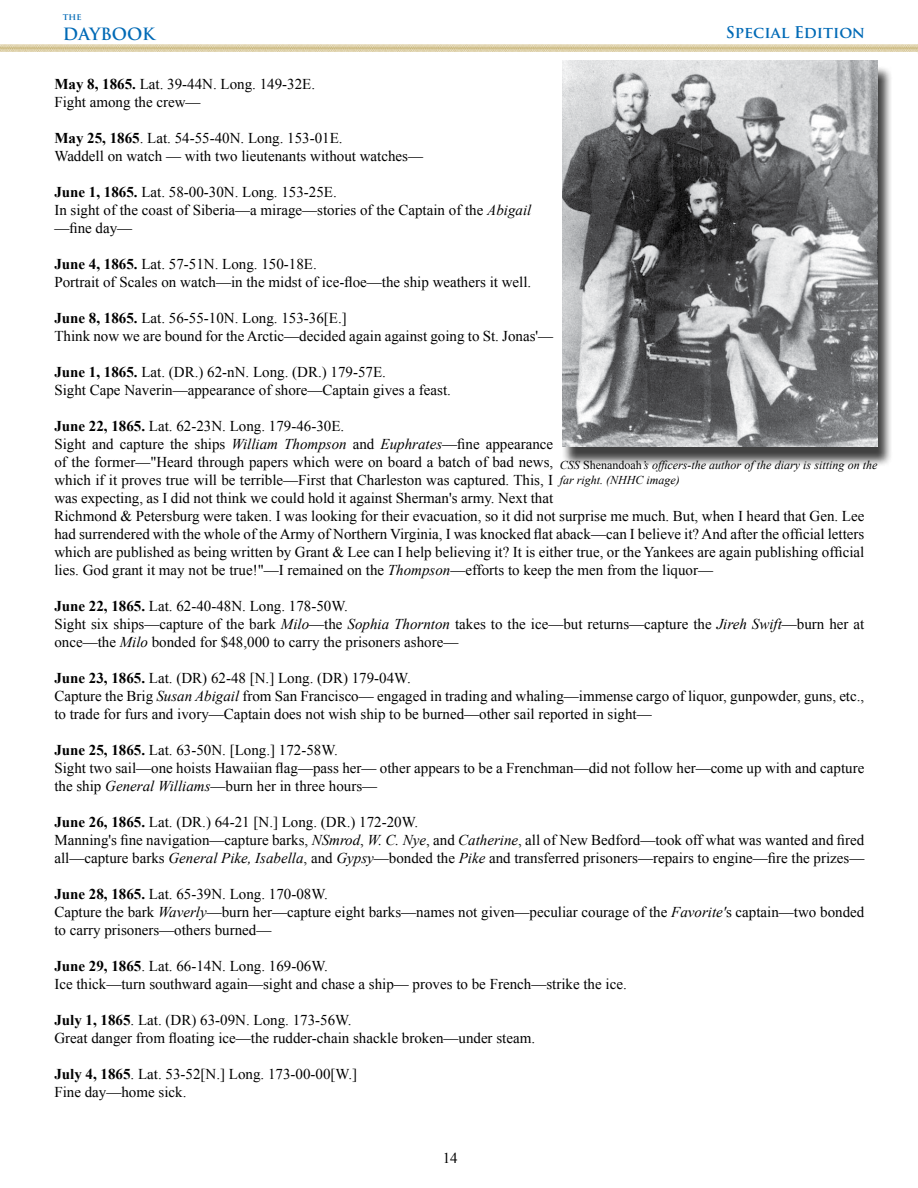
<style>
.page{position:relative;width:918px;height:1188px;background:#fff}
.page>*{position:absolute;margin:0;border:0;box-sizing:border-box;transform-origin:0 0}
.t1{font:700 16.5px "Trajan Pro";letter-spacing:-.005em;color:#006ab6}
.t2{font:700 15.75px "Trajan Pro";color:#006ab6}
.t3{font:15px/18px "Times New Roman";color:#000}
.t4{font:italic 12px/14.4px "Times New Roman";color:#000}
.t5{font:700 9px "Trajan Pro";color:#006ab6}
.s1{font-weight:700}
.s2{font-style:italic}
.s3{font-style:normal}
</style>
<div class="page">
<img style="left:0;top:44px;width:917px;height:8px">
<div style="left:561px;top:65px;width:332px;height:402px;background:#000;opacity:.75"></div>
<img style="left:562px;top:61px;width:316px;height:385px">
<p class="t5" style="left:63px;top:11px;width:20px">the</p>
<p class="t1" style="left:63px;top:23px;width:93px">DAYBOOK</p>
<p class="t2" style="left:726px;top:22px;width:141px">Special Edition</p>
<p class="t3" style="left:54px;top:75px;width:262px"><span class="s1">May 8, 1865.</span> Lat. 39-44N. Long. 149-32E.<br>Fight among the crew—</p>
<p class="t3" style="left:54px;top:129px;width:370px"><span class="s1">May 25, 1865</span>. Lat. 54-55-40N. Long. 153-01E.<br>Waddell on watch — with two lieutenants without watches—</p>
<p class="t3" style="left:54px;top:183px;width:478px"><span class="s1">June 1, 1865.</span> Lat. 58-00-30N. Long. 153-25E.<br>In sight of the coast of Siberia—a mirage—stories of the Captain of the <span class="s2">Abigail </span>—fine day—</p>
<p class="t3" style="left:54px;top:255px;width:479px"><span class="s1">June 4, 1865.</span> Lat. 57-51N. Long. 150-18E.<br>Portrait of Scales on watch—in the midst of ice-floe—the ship weathers it well.</p>
<p class="t3" style="left:54px;top:309px;width:500px"><span class="s1">June 8, 1865.</span> Lat. 56-55-10N. Long. 153-36[E.]<br>Think now we are bound for the Arctic—decided again against going to St. Jonas'—</p>
<p class="t3" style="left:54px;top:363px;width:398px"><span class="s1">June 1, 1865.</span> Lat. (DR.) 62-nN. Long. (DR.) 179-57E.<br>Sight Cape Naverin—appearance of shore—Captain gives a feast.</p>
<p class="t3" style="left:54px;top:417px;width:812px"><span class="s1">June 22, 1865.</span> Lat. 62-23N. Long. 179-46-30E.<br>Sight and capture the ships <span class="s2">William Thompson</span> and <span class="s2">Euphrates</span>—fine appearance<br>of the former—"Heard through papers which were on board a batch of bad news,<br>which if it proves true will be terrible—First that Charleston was captured. This, I<br>was expecting, as I did not think we could hold it against Sherman's army. Next that<br>Richmond &amp; Petersburg were taken. I was looking for their evacuation, so it did not surprise me much. But, when I heard that Gen. Lee had surrendered with the whole of the Army of Northern Virginia, I was knocked flat aback—can I believe it? And after the official letters which are published as being written by Grant &amp; Lee can I help believing it? It is either true, or the Yankees are again publishing official lies. God grant it may not be true!"—I remained on the <span class="s2">Thompson</span>—efforts to keep the men from the liquor—</p>
<p class="t3" style="left:54px;top:597px;width:812px"><span class="s1">June 22, 1865.</span> Lat. 62-40-48N. Long. 178-50W.<br>Sight six ships—capture of the bark <span class="s2">Milo</span>—the <span class="s2">Sophia Thornton</span> takes to the ice—but returns—capture the <span class="s2">Jireh Swift</span>—burn her at once—the <span class="s2">Milo</span> bonded for $48,000 to carry the prisoners ashore—</p>
<p class="t3" style="left:54px;top:669px;width:811px"><span class="s1">June 23, 1865.</span> Lat. (DR) 62-48 [N.] Long. (DR) 179-04W.<br>Capture the Brig <span class="s2">Susan Abigail</span> from San Francisco— engaged in trading and whaling—immense cargo of liquor, gunpowder, guns, etc., to trade for furs and ivory—Captain does not wish ship to be burned—other sail reported in sight—</p>
<p class="t3" style="left:54px;top:741px;width:811px"><span class="s1">June 25, 1865.</span> Lat. 63-50N. [Long.] 172-58W.<br>Sight two sail—one hoists Hawaiian flag—pass her— other appears to be a Frenchman—did not follow her—come up with and capture the ship <span class="s2">General Williams</span>—burn her in three hours—</p>
<p class="t3" style="left:54px;top:813px;width:812px"><span class="s1">June 26, 1865.</span> Lat. (DR.) 64-21 [N.] Long. (DR.) 172-20W.<br>Manning's fine navigation—capture barks, <span class="s2">NSmrod</span>, <span class="s2">W. C. Nye</span>, and <span class="s2">Catherine</span>, all of New Bedford—took off what was wanted and fired all—capture barks <span class="s2">General Pike, Isabella</span>, and <span class="s2">Gypsy</span>—bonded the <span class="s2">Pike</span> and transferred prisoners—repairs to engine—fire the prizes—</p>
<p class="t3" style="left:54px;top:885px;width:812px"><span class="s1">June 28, 1865.</span> Lat. 65-39N. Long. 170-08W.<br>Capture the bark <span class="s2">Waverly</span>—burn her—capture eight barks—names not given—peculiar courage of the <span class="s2">Favorite'</span>s captain—two bonded to carry prisoners—others burned—</p>
<p class="t3" style="left:54px;top:957px;width:574px"><span class="s1">June 29, 1865</span>. Lat. 66-14N. Long. 169-06W.<br>Ice thick—turn southward again—sight and chase a ship— proves to be French—strike the ice.</p>
<p class="t3" style="left:54px;top:1011px;width:482px"><span class="s1">July 1, 1865</span>. Lat. (DR) 63-09N. Long. 173-56W.<br>Great danger from floating ice—the rudder-chain shackle broken—under steam.</p>
<p class="t3" style="left:54px;top:1065px;width:304px"><span class="s1">July 4, 1865</span>. Lat. 53-52[N.] Long. 173-00-00[W.]<br>Fine day—home sick.</p>
<p class="t4" style="left:560px;top:458px;width:319px">CSS <span class="s3">Shenandoah</span>’s officers-the author of the diary is sitting on the far right. (NHHC image)</p>
<p class="t3" style="left:443px;top:1149px;width:16px">14</p>
</div>
